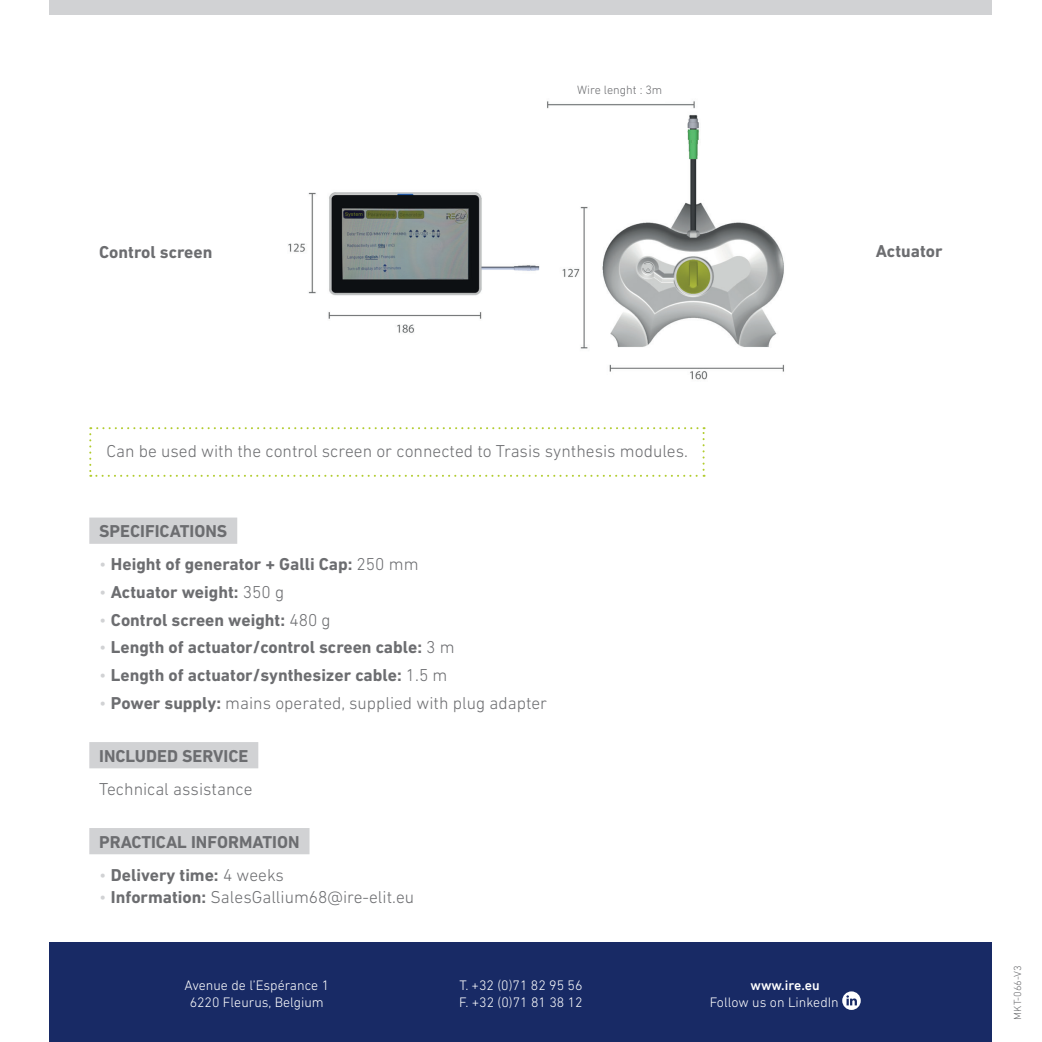
<style>
.page{position:relative;width:1042px;height:1042px;background:#fff}
.page>*{position:absolute;margin:0;border:0;box-sizing:border-box;transform-origin:0 0}
.t1{font:700 17.5px "DIN Next LT Pro";color:#6c6d70}
.t2{font:300 17.5px "DIN Next LT Pro";color:#6c6d70}
.t3{font:300 14px/17.5px "DIN Next LT Pro";color:#fff;text-align:center}
.t4{font:500 14px "DIN Next LT Pro";color:#fff}
.t5{font:300 12.25px "DIN Next LT Pro";color:#6c6d70}
.t6{font:300 10.5px "DIN Next LT Pro";color:#6c6d70}
.s1{font-weight:300;color:#d1d2d4}
.s2{font-weight:300}
.s3{color:#d1d2d4}
.s4{font-weight:700}
</style>
<div class="page">
<div style="left:50px;top:0;width:942px;height:15px;background:#d1d2d4"></div>
<div style="left:50px;top:943px;width:942px;height:99px;background:#182a65"></div>
<svg style="left:842px;top:991px;width:19px;height:19px"></svg>
<div style="left:89px;top:517px;width:148px;height:27px;background:#d1d2d4"></div>
<div style="left:89px;top:742px;width:169px;height:26px;background:#d1d2d4"></div>
<div style="left:89px;top:828px;width:220px;height:26px;background:#d1d2d4"></div>
<svg style="left:89px;top:427px;width:615px;height:50px"></svg>
<img style="left:288px;top:101px;width:496px;height:279px">
<div style="left:580px;top:85px;width:85px;height:18px;background:#fff"></div>
<div style="left:307px;top:151px;width:98px;height:16px;background:#fff"></div>
<div style="left:730px;top:151px;width:97px;height:16px;background:#fff"></div>
<p class="t5" style="left:577px;top:83px;width:87px">Wire lenght : 3m</p>
<p class="t1" style="left:99px;top:242px;width:115px">Control screen</p>
<p class="t1" style="left:876px;top:240px;width:68px">Actuator</p>
<p class="t2" style="left:106px;top:441px;width:583px">Can be used with the control screen or connected to Trasis synthesis modules.</p>
<p class="t1" style="left:99px;top:521px;width:130px">SPECIFICATIONS</p>
<p class="t1" style="left:99px;top:554px;width:321px"><span class="s1">•</span> Height of generator + Galli Cap: <span class="s2">250 mm</span></p>
<p class="t1" style="left:99px;top:581px;width:186px"><span class="s1">•</span> Actuator weight: <span class="s2">350 g</span></p>
<p class="t1" style="left:99px;top:609px;width:233px"><span class="s1">•</span> Control screen weight: <span class="s2">480 g</span></p>
<p class="t1" style="left:99px;top:637px;width:357px"><span class="s1">•</span> Length of actuator/control screen cable: <span class="s2">3 m</span></p>
<p class="t1" style="left:99px;top:665px;width:350px"><span class="s1">•</span> Length of actuator/synthesizer cable: <span class="s2">1.5 m</span></p>
<p class="t2" style="left:99px;top:692px;width:449px"><span class="s3">•</span> <span class="s4">Power supply:</span> mains operated, supplied with plug adapter</p>
<p class="t1" style="left:99px;top:746px;width:151px">INCLUDED SERVICE</p>
<p class="t2" style="left:99px;top:778px;width:155px">Technical assistance</p>
<p class="t1" style="left:99px;top:831px;width:202px">PRACTICAL INFORMATION</p>
<p class="t1" style="left:99px;top:864px;width:186px"><span class="s1">•</span> Delivery time: <span class="s2">4 weeks</span></p>
<p class="t2" style="left:99px;top:887px;width:316px"><span class="s3">•</span> <span class="s4">Information:</span> SalesGallium68@ire-elit.eu</p>
<p class="t3" style="left:184px;top:976px;width:146px">Avenue de l’Espérance 1<br>6220 Fleurus, Belgium</p>
<p class="t3" style="left:459px;top:976px;width:125px;text-align:left">T. +32 (0)71 82 95 56<br>F. +32 (0)71 81 38 12</p>
<p class="t4" style="left:750px;top:977px;width:71px">www.ire.eu</p>
<p class="t3" style="left:710px;top:994px;width:131px">Follow us on LinkedIn</p>
<p class="t6" style="left:1011px;top:1019px;width:56px;rotate:-90deg">MKT-066-V3</p>
</div>
